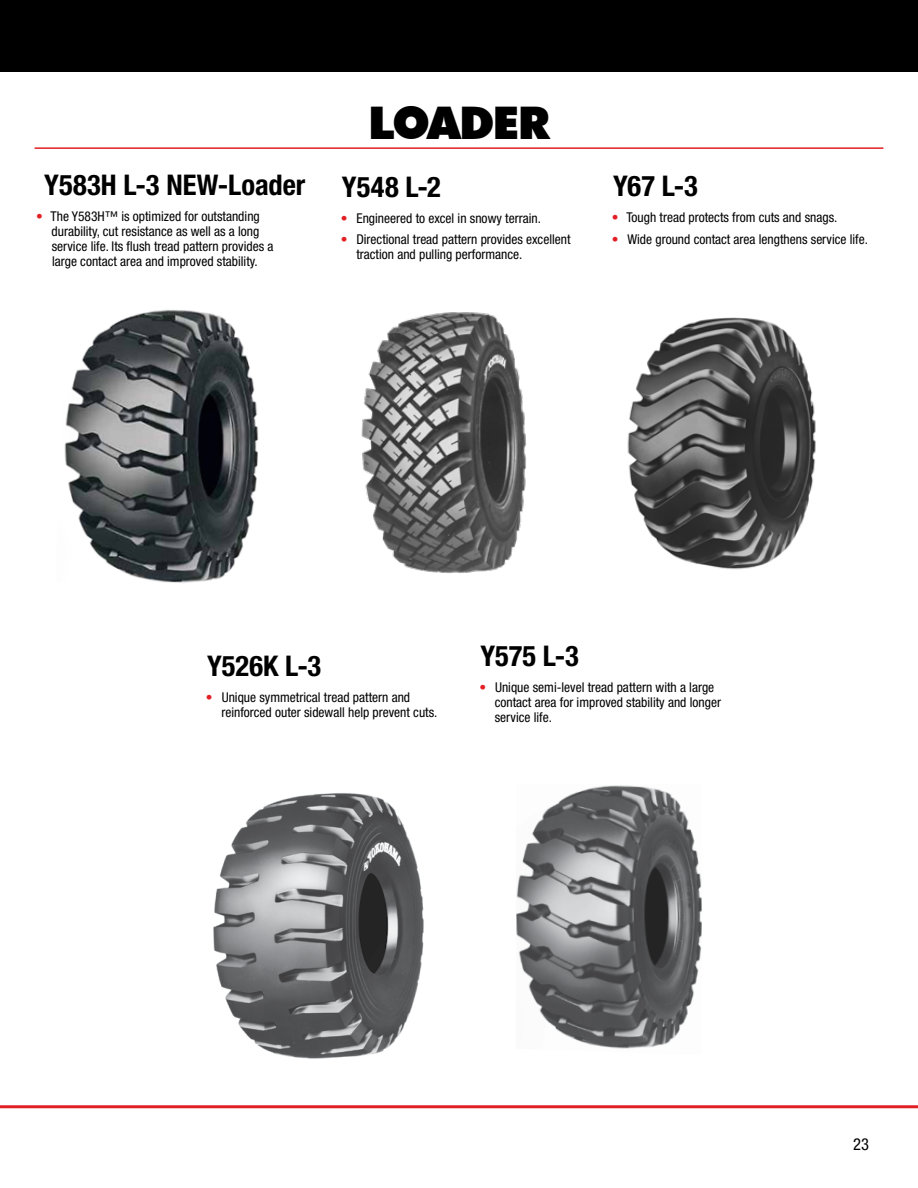
<style>
.page{position:relative;width:918px;height:1188px;background:#fff}
.page>*{position:absolute;margin:0;border:0;box-sizing:border-box;transform-origin:0 0}
.t1{font:900 45px "Futura BT";letter-spacing:-.05em;color:#000}
.t2{font:700 condensed 28.5px "Helvetica Neue LT Std";color:#000}
.t3{font:condensed 16.5px "Helvetica Neue LT Std";color:#000}
.t4{font:condensed 13.5px/15px "Helvetica Neue LT Std";color:#000}
.s1{color:#e31f26}
</style>
<div class="page">
<div style="left:0;top:0;width:918px;height:72px;background:#000"></div>
<hr style="left:0;top:1105px;width:918px;height:3px;background:#e31f26">
<hr style="left:35px;top:147px;width:848px;height:2px;background:#e31f26">
<img style="left:627px;top:317px;width:189px;height:253px">
<img style="left:361px;top:312px;width:166px;height:262px">
<img style="left:213px;top:793px;width:211px;height:266px">
<img style="left:516px;top:785px;width:186px;height:264px">
<img style="left:64px;top:309px;width:195px;height:274px">
<h2 class="t2" style="left:44px;top:167px;width:263px">Y583H L-3 NEW-Loader</h2>
<p class="t4" style="left:52px;top:208px;width:223px;text-indent:-15px"><span class="s1">•</span> The Y583H™ is optimized for outstanding durability, cut resistance as well as a long service life. Its flush tread pattern provides a large contact area and improved stability.</p>
<h1 class="t1" style="left:368px;top:95px;width:183px">LOADER</h1>
<h2 class="t2" style="left:342px;top:169px;width:100px">Y548 L-2</h2>
<p class="t4" style="left:341px;top:210px;width:202px"><span class="s1">•</span> Engineered to excel in snowy terrain.</p>
<p class="t4" style="left:356px;top:232px;width:216px;text-indent:-16px"><span class="s1">•</span> Directional tread pattern provides excellent traction and pulling performance.</p>
<h2 class="t2" style="left:613px;top:169px;width:86px">Y67 L-3</h2>
<p class="t4" style="left:612px;top:210px;width:227px"><span class="s1">•</span> Tough tread protects from cuts and snags.</p>
<p class="t4" style="left:612px;top:232px;width:258px"><span class="s1">•</span> Wide ground contact area lengthens service life.</p>
<h2 class="t2" style="left:207px;top:648px;width:116px">Y526K L-3</h2>
<p class="t4" style="left:221px;top:689px;width:218px;text-indent:-15px"><span class="s1">•</span> Unique symmetrical tread pattern and reinforced outer sidewall help prevent cuts.</p>
<h2 class="t2" style="left:480px;top:639px;width:100px">Y575 L-3</h2>
<p class="t4" style="left:495px;top:680px;width:228px;text-indent:-15px"><span class="s1">•</span> Unique semi-level tread pattern with a large contact area for improved stability and longer service life.</p>
<p class="t3" style="left:853px;top:1134px;width:17px">23</p>
</div>
